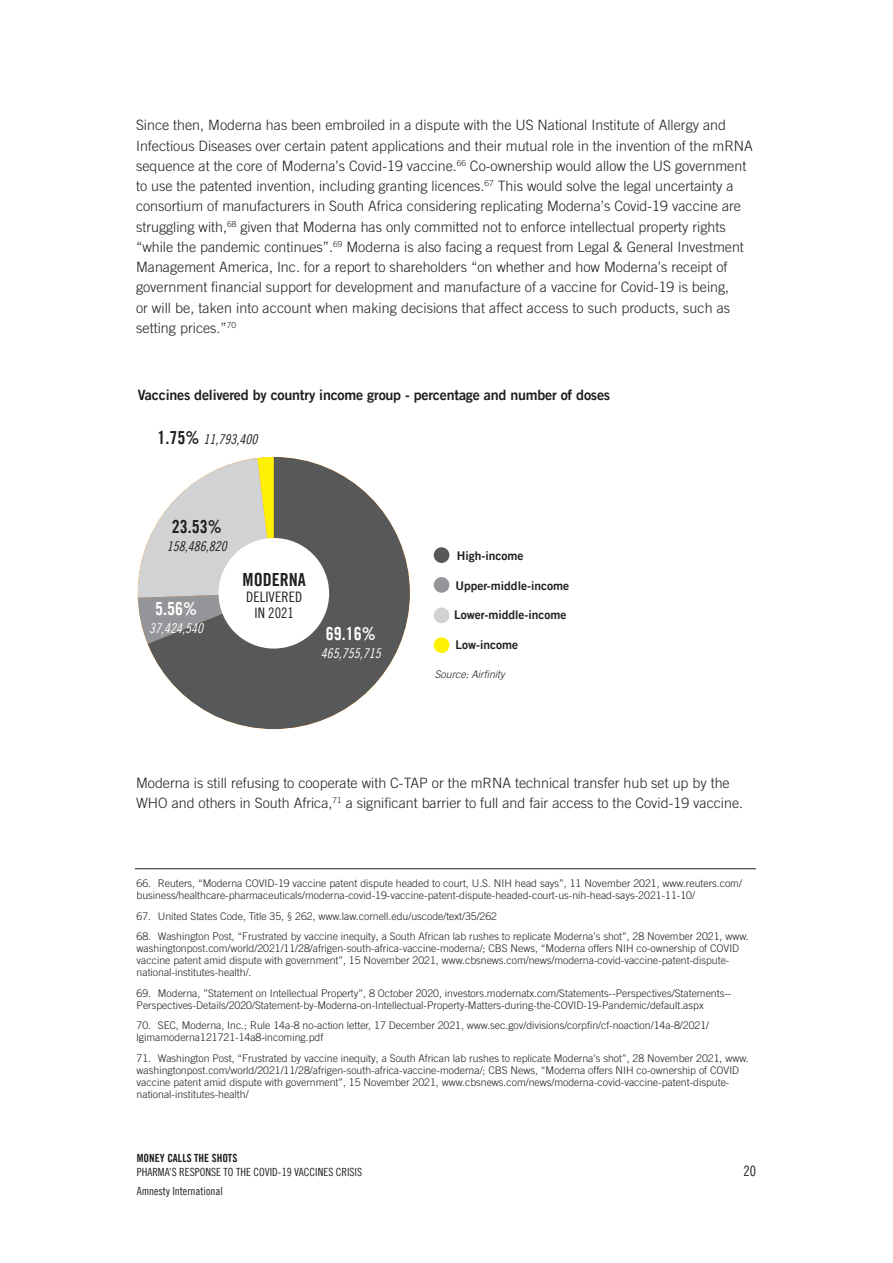
<style>
.page{position:relative;width:893px;height:1263px;background:#fff}
.page>*{position:absolute;margin:0;border:0;box-sizing:border-box;transform-origin:0 0}
.N1{font:18.15px "Amnesty Trade Gothic Bd Cn 20";color:#231f20}
.N1-2{font:18px "Amnesty Trade Gothic Bd Cn 20";color:#fff}
.N1-3{font:18px "Amnesty Trade Gothic Bd Cn 20";color:#231f20}
.N1-4{font:14.55px "Amnesty Trade Gothic Cn 18";color:#231f20}
.N1-5{font:300 14.25px/20.2px "Amnesty Trade Gothic";color:#231f20}
.N1-6{font:14.25px "Amnesty Trade Gothic Bd 2";letter-spacing:-.015em;color:#231f20}
.t1{font:14.25px "Amnesty Trade Gothic Cn 18";color:#231f20}
.N1-7{font:13.5px "Amnesty Trade Gothic Cn 18 Obl";color:#231f20}
.N1-8{font:13.5px "Amnesty Trade Gothic Cn 18 Obl";color:#fff}
.N1-9{font:12px "Amnesty Trade Gothic Bd 2";color:#231f20}
.t2{font:11.25px/19.2px "Amnesty Trade Gothic Cn 18";color:#231f20}
.t3{font:11.25px "Amnesty Trade Gothic Bd Cn 20";color:#231f20}
.t4{font:300 10.5px/12px "Amnesty Trade Gothic";color:#231f20}
.N1-10{font:italic 300 10.5px "Amnesty Trade Gothic";color:#231f20}
.s1{font-family:"Amnesty Trade Gothic Bd Cn 20";font-size:18px}
</style>
<div class="page">
<hr style="left:135px;top:868px;width:621px;height:1px;background:#231f20">
<svg style="left:138px;top:541px;width:10px;height:103px"></svg>
<svg style="left:148px;top:457px;width:262px;height:272px;fill:#57585a"></svg>
<div style="left:219px;top:538px;width:110px;height:110px;background:#fff;border-radius:50%"></div>
<div style="left:434px;top:547px;width:15px;height:16px;background:#57585a;border-radius:50%"></div>
<div style="left:434px;top:577px;width:15px;height:16px;background:#939598;border-radius:50%"></div>
<div style="left:434px;top:607px;width:15px;height:16px;background:#d1d2d4;border-radius:50%"></div>
<div style="left:434px;top:637px;width:15px;height:16px;background:#fff101;border-radius:50%"></div>
<p class="N1-5" style="left:136px;top:115px;width:618px">Since then, Moderna has been embroiled in a dispute with the US National Institute of Allergy and Infectious Diseases over certain patent applications and their mutual role in the invention of the mRNA sequence at the core of Moderna’s Covid-19 vaccine.<sup>66</sup> Co-ownership would allow the US government to use the patented invention, including granting licences.<sup>67</sup> This would solve the legal uncertainty a consortium of manufacturers in South Africa considering replicating Moderna’s Covid-19 vaccine are struggling with,<sup>68</sup> given that Moderna has only committed not to enforce intellectual property rights “while the pandemic continues”.<sup>69</sup> Moderna is also facing a request from Legal &amp; General Investment Management America, Inc. for a report to shareholders “on whether and how Moderna’s receipt of government financial support for development and manufacture of a vaccine for Covid-19 is being,<br>or will be, taken into account when making decisions that affect access to such products, such as setting prices.”<sup>70</sup></p>
<p class="N1-6" style="left:138px;top:386px;width:474px">Vaccines delivered by country income group - percentage and number of doses</p>
<p class="N1-7" style="left:158px;top:432px;width:101px"><span class="s1">1.75%</span> 11,793,400</p>
<p class="N1-3" style="left:172px;top:516px;width:51px">23.53%</p>
<p class="N1-7" style="left:167px;top:538px;width:61px">158,486,820</p>
<p class="N1-2" style="left:155px;top:598px;width:43px">5.56%</p>
<p class="N1-8" style="left:149px;top:620px;width:55px">37,424,540</p>
<p class="N1" style="left:243px;top:569px;width:65px">MODERNA</p>
<p class="N1-4" style="left:246px;top:588px;width:58px">DELIVERED</p>
<p class="N1-4" style="left:255px;top:605px;width:41px">IN 2021</p>
<p class="N1-2" style="left:326px;top:623px;width:51px">69.16%</p>
<p class="N1-8" style="left:321px;top:646px;width:61px">465,755,715</p>
<p class="N1-9" style="left:457px;top:548px;width:68px">High-income</p>
<p class="N1-9" style="left:455px;top:578px;width:115px">Upper-middle-income</p>
<p class="N1-9" style="left:454px;top:607px;width:114px">Lower-middle-income</p>
<p class="N1-9" style="left:456px;top:637px;width:64px">Low-income</p>
<p class="N1-10" style="left:435px;top:668px;width:72px">Source: Airfinity</p>
<p class="N1-5" style="left:136px;top:772px;width:609px">Moderna is still refusing to cooperate with C-TAP or the mRNA technical transfer hub set up by the<br>WHO and others in South Africa,<sup>71</sup> a significant barrier to full and fair access to the Covid-19 vaccine.</p>
<p class="t4" style="left:137px;top:877px;width:607px">66. Reuters, “Moderna COVID-19 vaccine patent dispute headed to court, U.S. NIH head says”, 11 November 2021, www.reuters.com/ business/healthcare-pharmaceuticals/moderna-covid-19-vaccine-patent-dispute-headed-court-us-nih-head-says-2021-11-10/</p>
<p class="t4" style="left:137px;top:910px;width:362px">67. United States Code, Title 35, § 262, www.law.cornell.edu/uscode/text/35/262</p>
<p class="t4" style="left:137px;top:930px;width:614px">68. Washington Post, “Frustrated by vaccine inequity, a South African lab rushes to replicate Moderna’s shot”, 28 November 2021, www. washingtonpost.com/world/2021/11/28/afrigen-south-africa-vaccine-moderna/; CBS News, “Moderna offers NIH co-ownership of COVID vaccine patent amid dispute with government”, 15 November 2021, www.cbsnews.com/news/moderna-covid-vaccine-patent-dispute&shy;national-institutes-health/.</p>
<p class="t4" style="left:137px;top:987px;width:596px">69. Moderna, ”Statement on Intellectual Property”, 8 October 2020, investors.modernatx.com/Statements--Perspectives/Statements--<br>Perspectives-Details/2020/Statement-by-Moderna-on-Intellectual-Property-Matters-during-the-COVID-19-Pandemic/default.aspx</p>
<p class="t4" style="left:137px;top:1019px;width:574px">70. SEC, Moderna, Inc.; Rule 14a-8 no-action letter, 17 December 2021, www.sec.gov/divisions/corpfin/cf-noaction/14a-8/2021/ lgimamoderna121721-14a8-incoming.pdf</p>
<p class="t4" style="left:137px;top:1052px;width:614px">71. Washington Post, “Frustrated by vaccine inequity, a South African lab rushes to replicate Moderna’s shot”, 28 November 2021, www. washingtonpost.com/world/2021/11/28/afrigen-south-africa-vaccine-moderna/; CBS News, “Moderna offers NIH co-ownership of COVID vaccine patent amid dispute with government”, 15 November 2021, www.cbsnews.com/news/moderna-covid-vaccine-patent-dispute&shy;national-institutes-health/</p>
<p class="t3" style="left:137px;top:1151px;width:102px">MONEY CALLS THE SHOTS</p>
<p class="t2" style="left:137px;top:1162px;width:227px">PHARMA’S RESPONSE TO THE COVID-19 VACCINES CRISIS<br>Amnesty International</p>
<h3 class="t1" style="left:743px;top:1162px;width:14px">20</h3>
</div>
